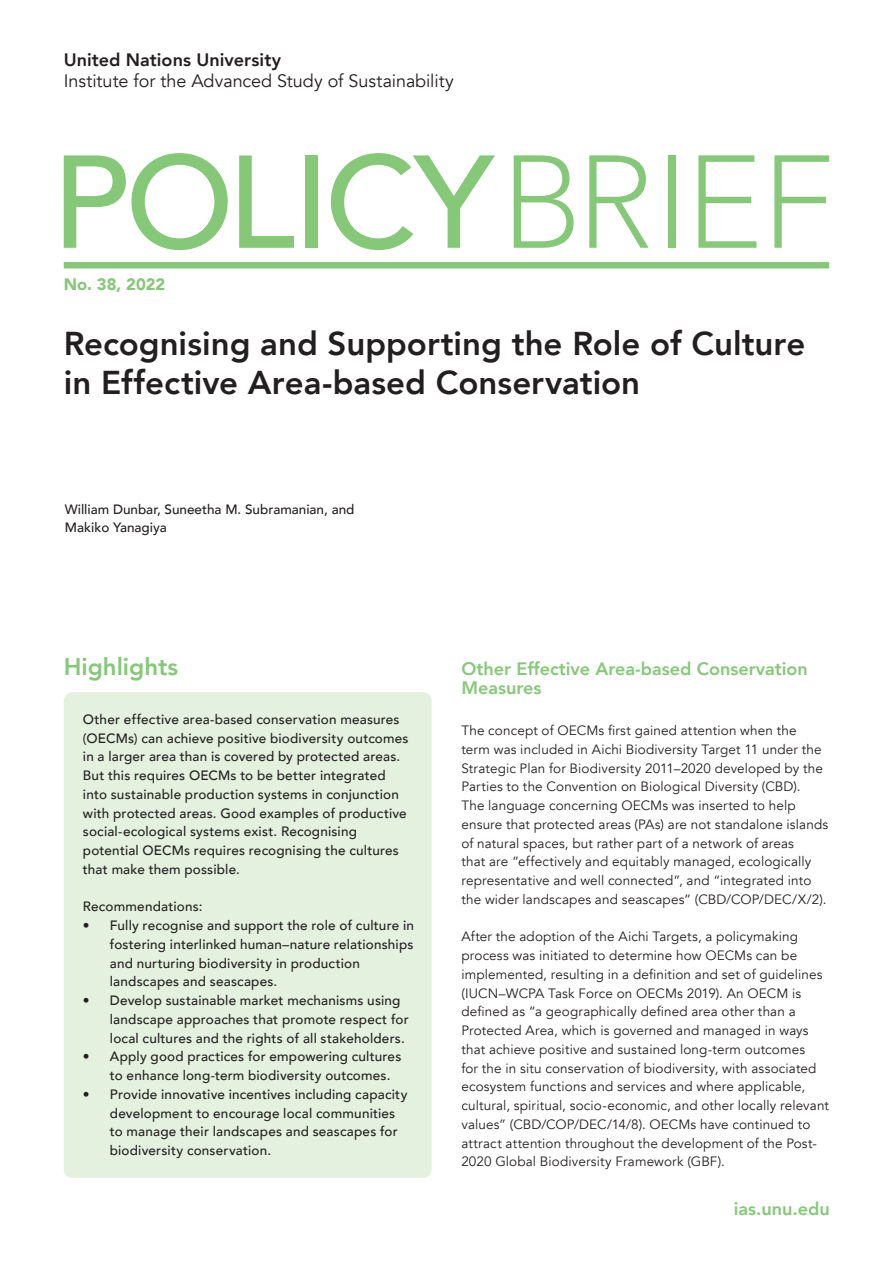
<style>
.page{position:relative;width:893px;height:1263px;background:#fff}
.page>*{position:absolute;margin:0;border:0;box-sizing:border-box;transform-origin:0 0}
.t1{font:800 33px/39px "Avenir";color:#231f20}
.t2{font:800 24px "Avenir";color:#85c878}
.Header_1_Green{font:800 18px/18.8px "Avenir";color:#85c878}
.t3{font:18px "Avenir";color:#231f20}
.t4{font:800 18px "Avenir";color:#231f20}
.t5{font:900 16.5px "Avenir";color:#85c878}
.text{font:13.5px/18.8px "Avenir";letter-spacing:.01em;color:#231f20}
.highlights_indent_1{font:500 13.5px/18.8px "Avenir";letter-spacing:.015em;color:#231f20}
.Author{font:500 13.5px/18px "Avenir";color:#231f20}
</style>
<div class="page">
<div style="left:64px;top:692px;width:368px;height:486px;background:#e4f1df;border-radius:9px"></div>
<div style="left:64px;top:262px;width:765px;height:6px;background:#85c878"></div>
<svg style="left:64px;top:153px;width:164px;height:97px"></svg>
<svg style="left:239px;top:155px;width:55px;height:93px"></svg>
<div style="left:306px;top:155px;width:12px;height:93px;background:#85c878"></div>
<svg style="left:331px;top:153px;width:164px;height:97px"></svg>
<svg style="left:514px;top:155px;width:60px;height:93px"></svg>
<svg style="left:589px;top:155px;width:60px;height:93px"></svg>
<div style="left:668px;top:155px;width:7px;height:93px;background:#85c878"></div>
<svg style="left:698px;top:155px;width:58px;height:93px"></svg>
<svg style="left:774px;top:155px;width:55px;height:93px"></svg>
<p class="t4" style="left:64px;top:46px;width:219px">United Nations University</p>
<p class="t3" style="left:64px;top:70px;width:392px">Institute for the Advanced Study of Sustainability</p>
<p class="t5" style="left:64px;top:270px;width:103px">No. 38, 2022</p>
<p class="t1" style="left:64px;top:324px;width:743px">Recognising and Supporting the Role of Culture in Effective Area-based Conservation</p>
<p class="Author" style="left:65px;top:499px;width:291px">William Dunbar, Suneetha M. Subramanian, and<br>Makiko Yanagiya</p>
<p class="t2" style="left:64px;top:648px;width:116px">Highlights</p>
<p class="highlights_indent_1" style="left:83px;top:709px;width:327px">Other effective area-based conservation measures (OECMs) can achieve positive biodiversity outcomes in a larger area than is covered by protected areas.<br>But this requires OECMs to be better integrated into sustainable production systems in conjunction with protected areas. Good examples of productive social-ecological systems exist. Recognising potential OECMs requires recognising the cultures that make them possible.</p>
<p class="highlights_indent_1" style="left:83px;top:896px;width:121px">Recommendations:</p>
<p class="highlights_indent_1" style="left:110px;top:915px;width:306px;text-indent:-27px">• Fully recognise and support the role of culture in fostering interlinked human–nature relationships and nurturing biodiversity in production landscapes and seascapes.</p>
<p class="highlights_indent_1" style="left:110px;top:990px;width:300px;text-indent:-27px">• Develop sustainable market mechanisms using landscape approaches that promote respect for local cultures and the rights of all stakeholders.</p>
<p class="highlights_indent_1" style="left:110px;top:1046px;width:293px;text-indent:-27px">• Apply good practices for empowering cultures to enhance long-term biodiversity outcomes.</p>
<p class="highlights_indent_1" style="left:110px;top:1084px;width:299px;text-indent:-27px">• Provide innovative incentives including capacity development to encourage local communities to manage their landscapes and seascapes for biodiversity conservation.</p>
<p class="Header_1_Green" style="left:461px;top:659px;width:348px">Other Effective Area-based Conservation<br>Measures</p>
<p class="text" style="left:461px;top:721px;width:368px">The concept of OECMs first gained attention when the term was included in Aichi Biodiversity Target 11 under the Strategic Plan for Biodiversity 2011–2020 developed by the Parties to the Convention on Biological Diversity (CBD).<br>The language concerning OECMs was inserted to help ensure that protected areas (PAs) are not standalone islands of natural spaces, but rather part of a network of areas<br>that are “effectively and equitably managed, ecologically representative and well connected”, and “integrated into the wider landscapes and seascapes” (CBD/COP/DEC/X/2).</p>
<p class="text" style="left:461px;top:928px;width:369px">After the adoption of the Aichi Targets, a policymaking process was initiated to determine how OECMs can be implemented, resulting in a definition and set of guidelines (IUCN–WCPA Task Force on OECMs 2019). An OECM is defined as “a geographically defined area other than a Protected Area, which is governed and managed in ways that achieve positive and sustained long-term outcomes<br>for the in situ conservation of biodiversity, with associated ecosystem functions and services and where applicable, cultural, spiritual, socio-economic, and other locally relevant values” (CBD/COP/DEC/14/8). OECMs have continued to attract attention throughout the development of the Post-2020 Global Biodiversity Framework (GBF).</p>
<p class="Header_1_Green" style="left:734px;top:1199px;width:97px">ias.unu.edu</p>
</div>
